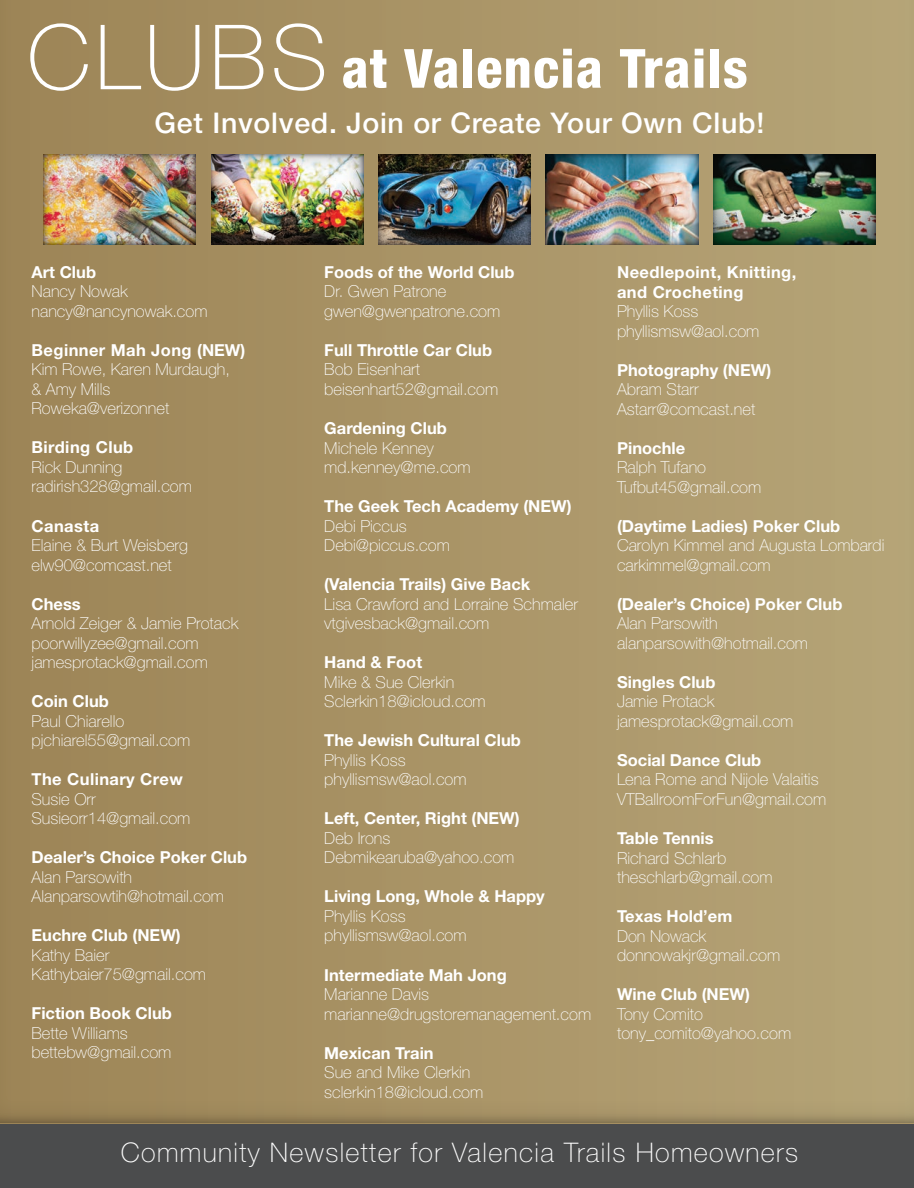
<style>
.page{position:relative;width:914px;height:1188px;background:#fff}
.page>*{position:absolute;margin:0;border:0;box-sizing:border-box;transform-origin:0 0}
.t1{font:800 condensed 54px "Helvetica Neue LT Std";letter-spacing:.025em;color:#fff}
.t2{font:500 28.5px "Helvetica Neue LT Std";letter-spacing:.025em;color:#fff}
.t3{font:100 27px "Helvetica Neue LT Std";letter-spacing:.05em;color:#fff}
.t4{font:100 16.5px/19.5px "Helvetica Neue LT Std";color:#fff}
.t5{font:700 16.5px "Helvetica Neue LT Std";color:#fff}
.t6{font:700 16.5px/19.5px "Helvetica Neue LT Std";letter-spacing:.025em;color:#fff}
.s1{font-weight:100;font-stretch:normal;font-size:90px}
</style>
<div class="page">
<div style="left:0;top:1123px;width:913px;height:64px;background:#4b4c4d"></div>
<div style="left:0;top:0;width:913px;height:1123px;background:#231f20;opacity:.4"></div>
<div style="left:43px;top:151px;width:153px;height:93px;background:#231f20;opacity:.8"></div>
<div style="left:712px;top:152px;width:164px;height:93px;background:#231f20;opacity:.8"></div>
<div style="left:378px;top:152px;width:153px;height:93px;background:#231f20;opacity:.8"></div>
<div style="left:211px;top:152px;width:153px;height:93px;background:#231f20;opacity:.8"></div>
<div style="left:545px;top:152px;width:153px;height:93px;background:#231f20;opacity:.8"></div>
<h1 class="t1" style="left:27px;top:35px;width:722px"><span class="s1">CLUBS</span> at Valencia Trails</h1>
<h2 class="t2" style="left:154px;top:106px;width:611px">Get Involved. Join or Create Your Own Club!</h2>
<p class="t5" style="left:32px;top:261px;width:66px">Art Club</p>
<p class="t4" style="left:32px;top:281px;width:177px">Nancy Nowak nancy@nancynowak.com</p>
<p class="t6" style="left:32px;top:340px;width:215px">Beginner Mah Jong (NEW)</p>
<p class="t4" style="left:32px;top:359px;width:200px">Kim Rowe, Karen Murdaugh, &amp; Amy Mills<br>Roweka@verizonnet</p>
<p class="t6" style="left:32px;top:437px;width:103px">Birding Club</p>
<p class="t4" style="left:32px;top:457px;width:162px">Rick Dunning radirish328@gmail.com</p>
<p class="t6" style="left:32px;top:515px;width:69px">Canasta</p>
<p class="t4" style="left:32px;top:535px;width:158px">Elaine &amp; Burt Weisberg elw90@comcast.net</p>
<p class="t5" style="left:32px;top:593px;width:51px">Chess</p>
<p class="t4" style="left:32px;top:613px;width:208px">Arnold Zeiger &amp; Jamie Protack poorwillyzee@gmail.com jamesprotack@gmail.com</p>
<p class="t5" style="left:32px;top:691px;width:79px">Coin Club</p>
<p class="t4" style="left:32px;top:711px;width:160px">Paul Chiarello pjchiarel55@gmail.com</p>
<p class="t6" style="left:32px;top:769px;width:153px">The Culinary Crew</p>
<p class="t4" style="left:32px;top:789px;width:160px">Susie Orr<br>Susieorr14@gmail.com</p>
<p class="t5" style="left:32px;top:847px;width:217px">Dealer’s Choice Poker Club</p>
<p class="t4" style="left:32px;top:867px;width:194px">Alan Parsowith<br>Alanparsowtih@hotmail.com</p>
<p class="t5" style="left:32px;top:925px;width:151px">Euchre Club (NEW)</p>
<p class="t4" style="left:32px;top:945px;width:176px">Kathy Baier<br>Kathybaier75@gmail.com</p>
<p class="t5" style="left:32px;top:1003px;width:142px">Fiction Book Club</p>
<p class="t4" style="left:32px;top:1023px;width:141px">Bette Williams bettebw@gmail.com</p>
<p class="t5" style="left:324px;top:262px;width:192px">Foods of the World Club</p>
<p class="t4" style="left:324px;top:282px;width:177px">Dr. Gwen Patrone gwen@gwenpatrone.com</p>
<p class="t5" style="left:324px;top:340px;width:169px">Full Throttle Car Club</p>
<p class="t4" style="left:324px;top:360px;width:175px">Bob Eisenhart beisenhart52@gmail.com</p>
<p class="t5" style="left:324px;top:418px;width:124px">Gardening Club</p>
<p class="t4" style="left:324px;top:438px;width:148px">Michele Kenney md.kenney@me.com</p>
<p class="t5" style="left:324px;top:496px;width:249px">The Geek Tech Academy (NEW)</p>
<p class="t4" style="left:324px;top:516px;width:127px">Debi Piccus<br>Debi@piccus.com</p>
<p class="t5" style="left:324px;top:574px;width:207px">(Valencia Trails) Give Back</p>
<p class="t4" style="left:324px;top:594px;width:255px">Lisa Crawford and Lorraine Schmaler vtgivesback@gmail.com</p>
<p class="t5" style="left:324px;top:652px;width:99px">Hand &amp; Foot</p>
<p class="t4" style="left:324px;top:672px;width:163px">Mike &amp; Sue Clerkin<br>Sclerkin18@icloud.com</p>
<p class="t5" style="left:324px;top:730px;width:198px">The Jewish Cultural Club</p>
<p class="t4" style="left:324px;top:750px;width:144px">Phyllis Koss phyllismsw@aol.com</p>
<p class="t5" style="left:324px;top:808px;width:197px">Left, Center, Right (NEW)</p>
<p class="t4" style="left:324px;top:828px;width:191px">Deb Irons<br>Debmikearuba@yahoo.com</p>
<p class="t5" style="left:324px;top:886px;width:222px">Living Long, Whole &amp; Happy</p>
<p class="t4" style="left:324px;top:906px;width:144px">Phyllis Koss phyllismsw@aol.com</p>
<p class="t5" style="left:324px;top:964px;width:184px">Intermediate Mah Jong</p>
<p class="t4" style="left:324px;top:984px;width:268px">Marianne Davis marianne@drugstoremanagement.com</p>
<p class="t5" style="left:324px;top:1042px;width:111px">Mexican Train</p>
<p class="t4" style="left:324px;top:1062px;width:160px">Sue and Mike Clerkin sclerkin18@icloud.com</p>
<p class="t6" style="left:617px;top:262px;width:181px">Needlepoint, Knitting, and Crocheting</p>
<p class="t4" style="left:617px;top:301px;width:144px">Phyllis Koss phyllismsw@aol.com</p>
<p class="t5" style="left:617px;top:359px;width:156px">Photography (NEW)</p>
<p class="t4" style="left:617px;top:379px;width:140px">Abram Starr<br>Astarr@comcast.net</p>
<p class="t5" style="left:617px;top:437px;width:70px">Pinochle</p>
<p class="t4" style="left:617px;top:457px;width:146px">Ralph Tufano<br>Tufbut45@gmail.com</p>
<p class="t5" style="left:617px;top:515px;width:224px">(Daytime Ladies) Poker Club</p>
<p class="t4" style="left:617px;top:535px;width:269px">Carolyn Kimmel and Augusta Lombardi carkimmel@gmail.com</p>
<p class="t5" style="left:617px;top:593px;width:227px">(Dealer’s Choice) Poker Club</p>
<p class="t4" style="left:617px;top:613px;width:192px">Alan Parsowith alanparsowith@hotmail.com</p>
<p class="t5" style="left:617px;top:671px;width:100px">Singles Club</p>
<p class="t4" style="left:617px;top:691px;width:178px">Jamie Protack jamesprotack@gmail.com</p>
<p class="t5" style="left:617px;top:749px;width:146px">Social Dance Club</p>
<p class="t4" style="left:617px;top:769px;width:211px">Lena Rome and Nijole Valaitis<br>VTBallroomForFun@gmail.com</p>
<p class="t5" style="left:617px;top:827px;width:98px">Table Tennis</p>
<p class="t4" style="left:617px;top:847px;width:157px">Richard Schlarb theschlarb@gmail.com</p>
<p class="t5" style="left:617px;top:905px;width:117px">Texas Hold’em</p>
<p class="t4" style="left:617px;top:925px;width:165px">Don Nowack donnowakjr@gmail.com</p>
<p class="t5" style="left:617px;top:983px;width:134px">Wine Club (NEW)</p>
<p class="t4" style="left:617px;top:1003px;width:175px">Tony Comito tony_comito@yahoo.com</p>
<h3 class="t3" style="left:121px;top:1136px;width:678px">Community Newsletter for Valencia Trails Homeowners</h3>
</div>
